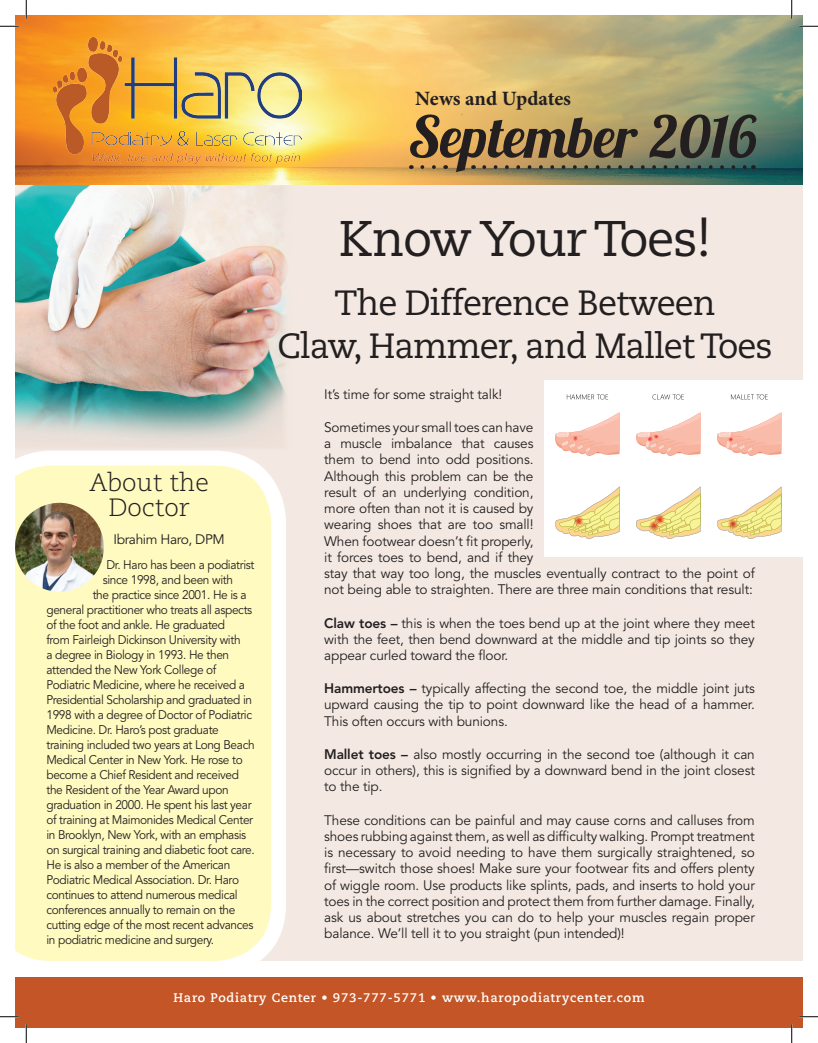
<style>
.page{position:relative;width:818px;height:1043px;background:#fff}
.page>*{position:absolute;margin:0;border:0;box-sizing:border-box;transform-origin:0 0}
.t1{font:57.62px "Lobster 1.3";color:#231f20}
.t2{font:50px "Caecilia LT Std";letter-spacing:-.03em;color:#231f20}
.t3{font:35px/42.5px "Caecilia LT Std";letter-spacing:-.03em;color:#231f20;text-align:center}
.t4{font:300 25px/25px "Caecilia LT Std";color:#231f20;text-align:center}
.t5{font:700 20.38px "Minion Pro";letter-spacing:-.005em;color:#231f20}
.t6{font:13.75px/16.2px "Avenir LT Std";letter-spacing:-.01em;color:#231f20;text-align:justify}
.t7{font:13.75px "Avenir LT Std";letter-spacing:-.03em;color:#231f20}
.t8{font:12.5px "Avenir LT Std";letter-spacing:-.03em;color:#231f20;scale:.95 1}
.t9{font:700 12.5px "Caecilia LT Std";letter-spacing:.06em;color:#fff}
.s1{font-weight:800}
</style>
<div class="page">
<div style="left:15px;top:161px;width:787px;height:799px;background:#f3e9e2"></div>
<img style="left:15px;top:185px;width:272px;height:262px">
<img style="left:15px;top:15px;width:787px;height:170px">
<svg style="left:15px;top:451px;width:271px;height:510px;background:#fefac5"></svg>
<svg style="left:484px;top:165px;width:269px;height:4px"></svg>
<svg style="left:422px;top:165px;width:17px;height:4px"></svg>
<div style="left:544px;top:380px;width:258px;height:177px;background:#fff"></div>
<svg style="left:555px;top:487px;width:64px;height:52px"></svg>
<svg style="left:636px;top:487px;width:64px;height:52px"></svg>
<svg style="left:717px;top:487px;width:64px;height:52px"></svg>
<svg style="left:555px;top:412px;width:64px;height:44px"></svg>
<svg style="left:636px;top:412px;width:64px;height:44px"></svg>
<svg style="left:717px;top:412px;width:64px;height:44px"></svg>
<svg style="left:567px;top:394px;width:41px;height:5px"></svg>
<svg style="left:652px;top:394px;width:31px;height:5px"></svg>
<svg style="left:731px;top:394px;width:36px;height:5px"></svg>
<div style="left:15px;top:977px;width:787px;height:51px;background:#c45526"></div>
<img style="left:15px;top:503px;width:89px;height:88px;border-radius:44px">
<img style="left:53px;top:38px;width:248px;height:125px">
<svg style="left:0;top:25px;width:19px;height:2px"></svg>
<svg style="left:799px;top:25px;width:19px;height:2px"></svg>
<svg style="left:0;top:1016px;width:19px;height:1px"></svg>
<svg style="left:799px;top:1015px;width:19px;height:2px"></svg>
<svg style="left:25px;top:0;width:2px;height:19px"></svg>
<svg style="left:25px;top:1024px;width:2px;height:18px"></svg>
<svg style="left:790px;top:0;width:2px;height:19px"></svg>
<svg style="left:790px;top:1024px;width:2px;height:18px"></svg>
<h3 class="t5" style="left:415px;top:87px;width:157px">News and Updates</h3>
<h1 class="t1" style="left:408px;top:100px;width:350px">September 2016</h1>
<h3 class="t4" style="left:89px;top:471px;width:121px">About the<br>Doctor</h3>
<p class="t7" style="left:114px;top:531px;width:113px">Ibrahim Haro, DPM</p>
<p class="t8" style="left:106px;top:557px;width:157px">Dr. Haro has been a podiatrist</p>
<p class="t8" style="left:103px;top:572px;width:139px">since 1998, and been with</p>
<p class="t8" style="left:93px;top:587px;width:164px">the practice since 2001. He is a</p>
<p class="t8" style="left:46px;top:602px;width:218px">general practitioner who treats all aspects</p>
<p class="t8" style="left:46px;top:617px;width:189px">of the foot and ankle. He graduated</p>
<p class="t8" style="left:46px;top:632px;width:206px">from Fairleigh Dickinson University with</p>
<p class="t8" style="left:46px;top:647px;width:194px">a degree in Biology in 1993. He then</p>
<p class="t8" style="left:46px;top:662px;width:180px">attended the New York College of</p>
<p class="t8" style="left:46px;top:677px;width:210px">Podiatric Medicine, where he received a</p>
<p class="t8" style="left:46px;top:692px;width:218px">Presidential Scholarship and graduated in</p>
<p class="t8" style="left:46px;top:707px;width:218px">1998 with a degree of Doctor of Podiatric</p>
<p class="t8" style="left:46px;top:722px;width:183px">Medicine. Dr. Haro’s post graduate</p>
<p class="t8" style="left:46px;top:737px;width:221px">training included two years at Long Beach</p>
<p class="t8" style="left:46px;top:752px;width:208px">Medical Center in New York. He rose to</p>
<p class="t8" style="left:46px;top:767px;width:204px">become a Chief Resident and received</p>
<p class="t8" style="left:46px;top:782px;width:193px">the Resident of the Year Award upon</p>
<p class="t8" style="left:46px;top:797px;width:217px">graduation in 2000. He spent his last year</p>
<p class="t8" style="left:46px;top:812px;width:219px">of training at Maimonides Medical Center</p>
<p class="t8" style="left:46px;top:827px;width:212px">in Brooklyn, New York, with an emphasis</p>
<p class="t8" style="left:46px;top:842px;width:221px">on surgical training and diabetic foot care.</p>
<p class="t8" style="left:46px;top:857px;width:195px">He is also a member of the American</p>
<p class="t8" style="left:46px;top:872px;width:204px">Podiatric Medical Association. Dr. Haro</p>
<p class="t8" style="left:46px;top:887px;width:203px">continues to attend numerous medical</p>
<p class="t8" style="left:46px;top:902px;width:200px">conferences annually to remain on the</p>
<p class="t8" style="left:46px;top:917px;width:219px">cutting edge of the most recent advances</p>
<p class="t8" style="left:46px;top:932px;width:178px">in podiatric medicine and surgery.</p>
<h2 class="t2" style="left:339px;top:209px;width:374px">Know Your Toes!</h2>
<h3 class="t3" style="left:277px;top:282px;width:496px">The Difference Between<br>Claw, Hammer, and Mallet Toes</h3>
<p class="t6" style="left:324px;top:386px;width:179px">It’s time for some straight talk!</p>
<p class="t6" style="left:324px;top:419px;width:432px;text-align:left">Sometimes your small toes can have<br>a muscle imbalance that causes<br>them to bend into odd positions.<br>Although this problem can be the<br>result of an underlying condition,<br>more often than not it is caused by<br>wearing shoes that are too small!<br>When footwear doesn’t fit properly,<br>it forces toes to bend, and if they<br>stay that way too long, the muscles eventually contract to the point of not being able to straighten. There are three main conditions that result:</p>
<p class="t6" style="left:324px;top:615px;width:432px"><span class="s1">Claw toes –</span> this is when the toes bend up at the joint where they meet with the feet, then bend downward at the middle and tip joints so they appear curled toward the floor.</p>
<p class="t6" style="left:324px;top:680px;width:432px"><span class="s1">Hammertoes –</span> typically affecting the second toe, the middle joint juts upward causing the tip to point downward like the head of a hammer.<br>This often occurs with bunions.</p>
<p class="t6" style="left:324px;top:746px;width:432px"><span class="s1">Mallet toes –</span> also mostly occurring in the second toe (although it can occur in others), this is signified by a downward bend in the joint closest to the tip.</p>
<p class="t6" style="left:324px;top:812px;width:432px">These conditions can be painful and may cause corns and calluses from shoes rubbing against them, as well as difficulty walking. Prompt treatment is necessary to avoid needing to have them surgically straightened, so first—switch those shoes! Make sure your footwear fits and offers plenty of wiggle room. Use products like splints, pads, and inserts to hold your toes in the correct position and protect them from further damage. Finally, ask us about stretches you can do to help your muscles regain proper balance. We’ll tell it to you straight (pun intended)!</p>
<p class="t9" style="left:173px;top:990px;width:472px">Haro Podiatry Center • 973-777-5771 • www.haropodiatrycenter.com</p>
</div>
